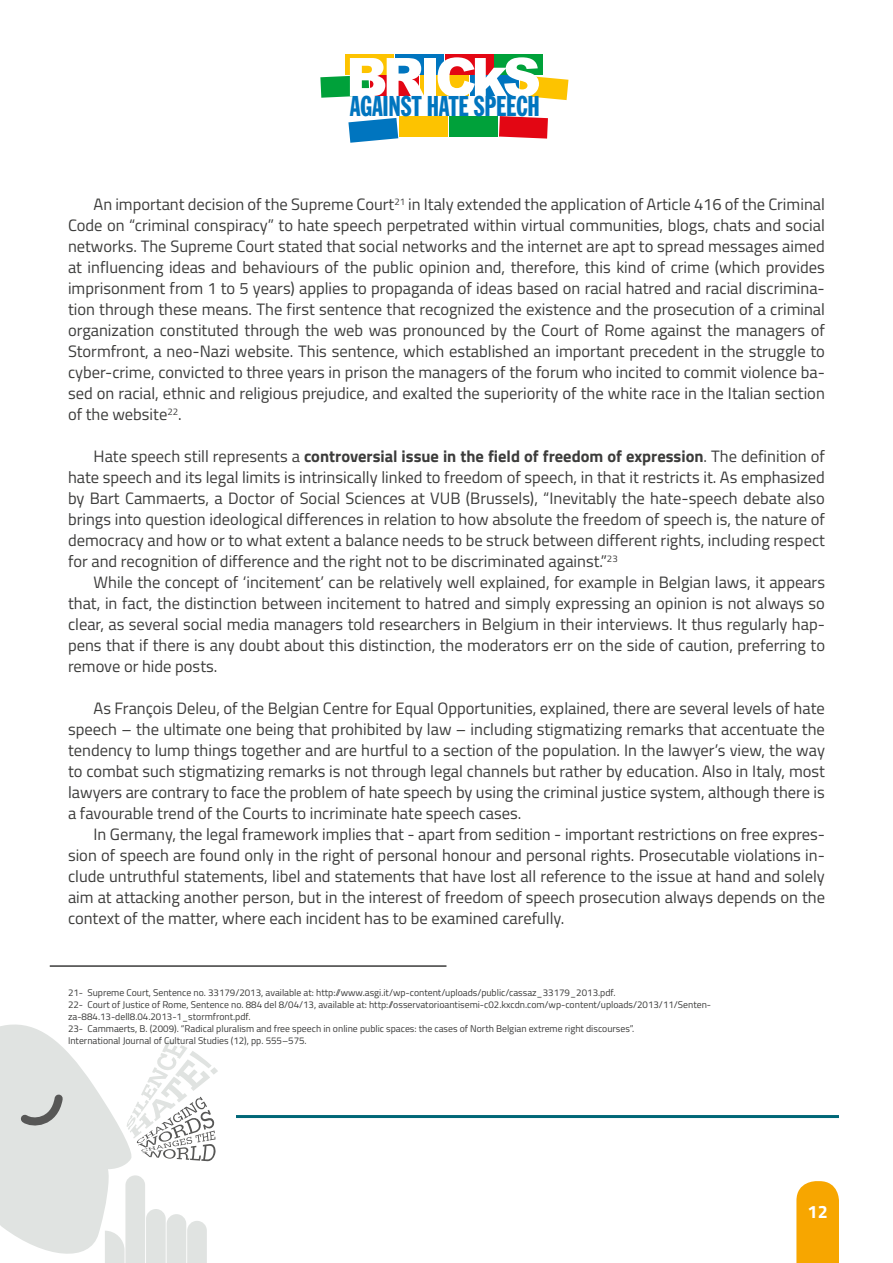
<style>
.page{position:relative;width:893px;height:1263px;background:#fff}
.page>*{position:absolute;margin:0;border:0;box-sizing:border-box;transform-origin:0 0}
.t1{font:extra-condensed 28.35px "Franklin Gothic BT";letter-spacing:-.015em;color:#0075bf}
.t2{font:700 18px "Titillium Web";color:#fff}
.t3{font:16.5px/21px "Titillium Web";color:#3c3c3b;text-align:justify}
.t4{font:9.75px/12px "Titillium Web";color:#3c3c3b}
.s1{font-weight:700}
</style>
<div class="page">
<hr style="left:236px;top:1115px;width:603px;height:3px;background:#006777">
<svg style="left:0;top:1024px;width:218px;height:239px"></svg>
<svg style="left:796px;top:1181px;width:43px;height:82px;background:#f7aa0e"></svg>
<div style="left:346px;top:54px;width:48px;height:20px;background:#fdc300"></div>
<div style="left:395px;top:54px;width:48px;height:20px;background:#0075bf"></div>
<div style="left:445px;top:54px;width:48px;height:20px;background:#e30613"></div>
<div style="left:495px;top:54px;width:48px;height:20px;background:#00a13a"></div>
<svg style="left:348px;top:118px;width:50px;height:25px"></svg>
<div style="left:449px;top:116px;width:49px;height:20px;background:#00a13a"></div>
<div style="left:400px;top:116px;width:48px;height:20px;background:#fdc300"></div>
<svg style="left:499px;top:116px;width:49px;height:23px"></svg>
<div style="left:420px;top:76px;width:48px;height:20px;background:linear-gradient(to bottom,#fdc300,#fdc300)"></div>
<svg style="left:320px;top:58px;width:104px;height:40px"></svg>
<div style="left:424px;top:58px;width:11px;height:38px;background:#fff"></div>
<svg style="left:438px;top:57px;width:130px;height:43px"></svg>
<hr style="left:50px;top:965px;width:396px;height:2px;background:#3c3c3b">
<h1 class="t1" style="left:350px;top:90px;width:192px">AGAINST HATE SPEECH</h1>
<p class="t3" style="left:68px;top:193px;width:758px;text-indent:26px">An important decision of the Supreme Court<sup>21</sup> in Italy extended the application of Article 416 of the Criminal Code on “criminal conspiracy” to hate speech perpetrated within virtual communities, blogs, chats and social networks. The Supreme Court stated that social networks and the internet are apt to spread messages aimed at influencing ideas and behaviours of the public opinion and, therefore, this kind of crime (which provides imprisonment from 1 to 5 years) applies to propaganda of ideas based on racial hatred and racial discrimina&shy;tion through these means. The first sentence that recognized the existence and the prosecution of a criminal organization constituted through the web was pronounced by the Court of Rome against the managers of Stormfront, a neo-Nazi website. This sentence, which established an important precedent in the struggle to cyber-crime, convicted to three years in prison the managers of the forum who incited to commit violence ba&shy;sed on racial, ethnic and religious prejudice, and exalted the superiority of the white race in the Italian section of the website<sup>22</sup>.</p>
<p class="t3" style="left:68px;top:445px;width:758px;text-indent:26px">Hate speech still represents a <span class="s1">controversial issue in the field of freedom of expression</span>. The definition of hate speech and its legal limits is intrinsically linked to freedom of speech, in that it restricts it. As emphasized by Bart Cammaerts, a Doctor of Social Sciences at VUB (Brussels), “Inevitably the hate-speech debate also brings into question ideological differences in relation to how absolute the freedom of speech is, the nature of democracy and how or to what extent a balance needs to be struck between different rights, including respect for and recognition of difference and the right not to be discriminated against.”<sup>23</sup></p>
<p class="t3" style="left:68px;top:571px;width:758px;text-indent:26px">While the concept of ‘incitement’ can be relatively well explained, for example in Belgian laws, it appears that, in fact, the distinction between incitement to hatred and simply expressing an opinion is not always so clear, as several social media managers told researchers in Belgium in their interviews. It thus regularly hap&shy;pens that if there is any doubt about this distinction, the moderators err on the side of caution, preferring to remove or hide posts.</p>
<p class="t3" style="left:68px;top:697px;width:758px;text-indent:26px">As François Deleu, of the Belgian Centre for Equal Opportunities, explained, there are several levels of hate speech – the ultimate one being that prohibited by law – including stigmatizing remarks that accentuate the tendency to lump things together and are hurtful to a section of the population. In the lawyer’s view, the way to combat such stigmatizing remarks is not through legal channels but rather by education. Also in Italy, most lawyers are contrary to face the problem of hate speech by using the criminal justice system, although there is a favourable trend of the Courts to incriminate hate speech cases.</p>
<p class="t3" style="left:68px;top:823px;width:758px;text-indent:26px">In Germany, the legal framework implies that - apart from sedition - important restrictions on free expres&shy;sion of speech are found only in the right of personal honour and personal rights. Prosecutable violations in&shy;clude untruthful statements, libel and statements that have lost all reference to the issue at hand and solely aim at attacking another person, but in the interest of freedom of speech prosecution always depends on the context of the matter, where each incident has to be examined carefully.</p>
<p class="t4" style="left:68px;top:986px;width:645px">21- Supreme Court, Sentence no. 33179/2013, available at: http://www.asgi.it/wp-content/uploads/public/cassaz_33179_2013.pdf.<br>22- Court of Justice of Rome, Sentence no. 884 del 8/04/13, available at: http://osservatorioantisemi-c02.kxcdn.com/wp-content/uploads/2013/11/Senten&shy;za-884.13-dell8.04.2013-1_stormfront.pdf.<br>23- Cammaerts, B. (2009). “Radical pluralism and free speech in online public spaces: the cases of North Belgian extreme right discourses”.<br>International Journal of Cultural Studies (12), pp. 555–575.</p>
<p class="t2" style="left:808px;top:1198px;width:22px">12</p>
</div>
